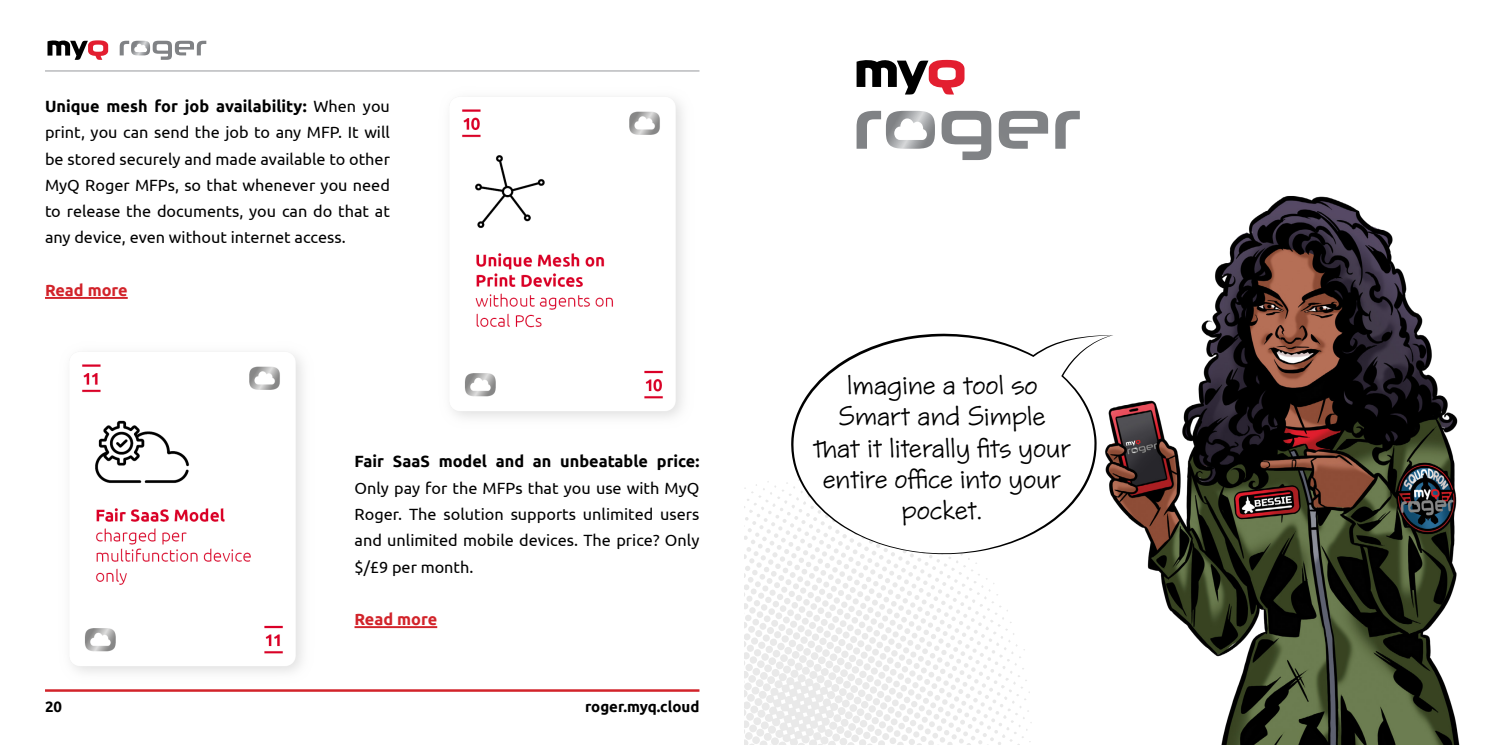
<style>
.page{position:relative;width:1489px;height:745px;background:#fff}
.page>*{position:absolute;margin:0;border:0;box-sizing:border-box;transform-origin:0 0}
.t1{font:23.75px/31.2px "Skriva";color:#000;text-align:center}
.t2{font:16.25px/26.2px "Ubuntu";color:#000;text-align:justify}
.t3{font:700 16.25px "Ubuntu";color:#000}
.t4{font:700 16.25px "Ubuntu";color:#d2232a}
.t5{font:700 15px "Ubuntu";color:#000}
.s1{font-weight:700}
</style>
<div class="page">
<svg style="left:47px;top:40px;width:61px;height:20px"></svg>
<svg style="left:120px;top:41px;width:86px;height:19px"></svg>
<hr style="left:45px;top:70px;width:654px;height:1px;background:#abadb0">
<hr style="left:45px;top:688px;width:654px;height:3px;background:#d2232a">
<hr style="left:45px;top:297px;width:83px;height:2px;background:#d2232a">
<hr style="left:354px;top:625px;width:83px;height:2px;background:#d2232a">
<img style="left:451px;top:98px;width:232px;height:320px">
<img style="left:71px;top:353px;width:232px;height:320px">
<img style="left:1031px;top:196px;width:429px;height:548px">
<svg style="left:744px;top:481px;width:287px;height:264px"></svg>
<svg style="left:856px;top:60px;width:108px;height:34px"></svg>
<svg style="left:941px;top:111px;width:50px;height:49px"></svg>
<svg style="left:998px;top:111px;width:50px;height:38px"></svg>
<svg style="left:1055px;top:111px;width:24px;height:38px"></svg>
<svg style="left:856px;top:111px;width:78px;height:38px"></svg>
<svg style="left:791px;top:333px;width:322px;height:221px"></svg>
<p class="t2" style="left:45px;top:92px;width:346px"><span class="s1">Unique mesh for job availability:</span> When you print, you can send the job to any MFP. It will be stored securely and made available to other MyQ Roger MFPs, so that whenever you need to release the documents, you can do that at any device, even without internet access.</p>
<p class="t4" style="left:45px;top:280px;width:84px">Read more</p>
<p class="t3" style="left:354px;top:451px;width:346px">Fair SaaS model and an unbeatable price:</p>
<p class="t2" style="left:354px;top:474px;width:346px">Only pay for the MFPs that you use with MyQ Roger. The solution supports unlimited users and unlimited mobile devices. The price? Only $/£9 per month.</p>
<p class="t4" style="left:354px;top:609px;width:84px">Read more</p>
<p class="t5" style="left:45px;top:697px;width:19px">20</p>
<p class="t5" style="left:585px;top:697px;width:116px">roger.myq.cloud</p>
<h1 class="t1" style="left:812px;top:370px;width:260px">Imagine a tool so<br>Smart and Simple that it literally fits your entire office into your pocket.</h1>
</div>
